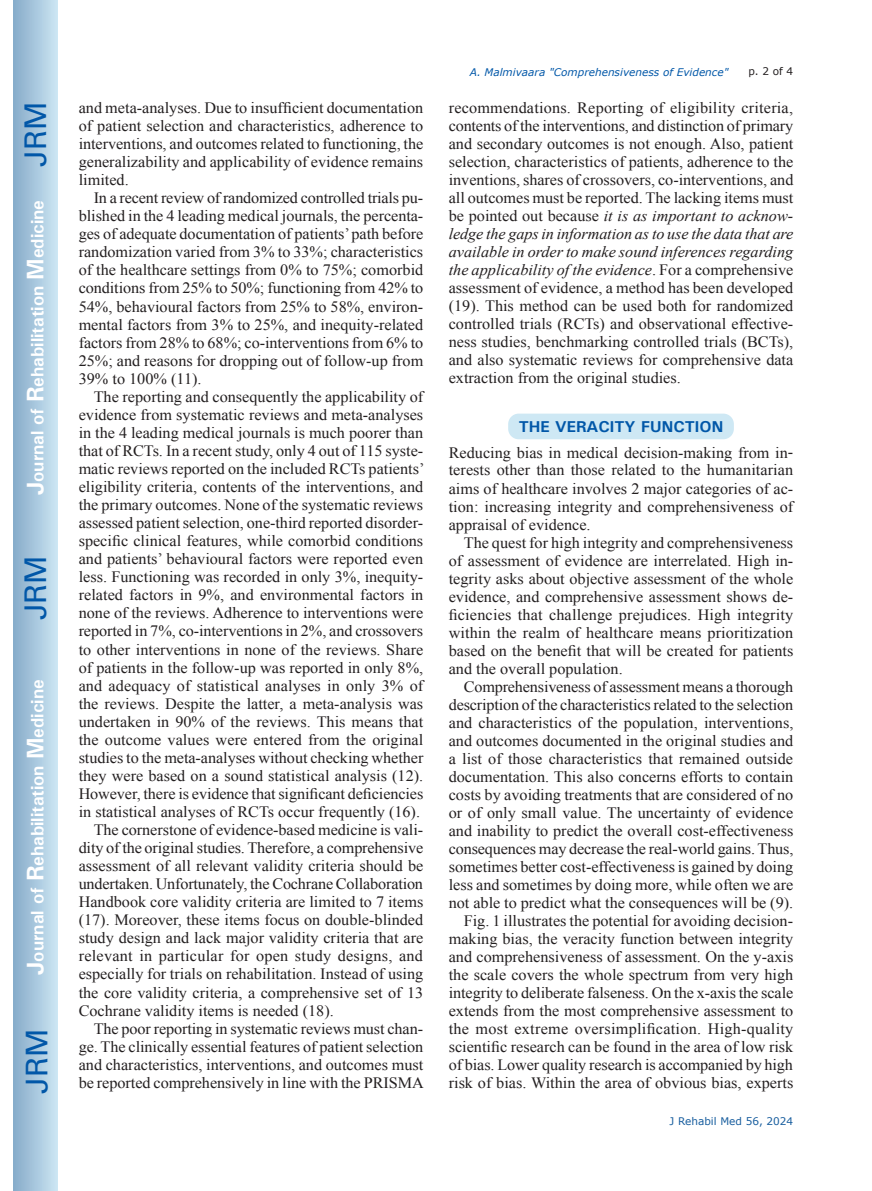
<style>
.page{position:relative;width:872px;height:1191px;background:#fff}
.page>*{position:absolute;margin:0;border:0;box-sizing:border-box;transform-origin:0 0}
.t1{font:30px "Univers";color:#0157a8}
.t2{font:700 18px "Univers";color:#fff}
.t3{font:15.75px/18px "Times New Roman";color:#231f20;text-align:justify}
.t4{font:700 15.75px "Univers";color:#0157a8}
.t5{font:italic 10.5px "Verdana";color:#0157a8}
.t6{font:10.5px "Verdana";color:#175d9e}
.t7{font:10.5px "Verdana";color:#231f20}
.s1{font-size:24px}
.s2{font-style:italic}
</style>
<div class="page">
<div style="left:14px;top:0;width:43px;height:1191px;background:linear-gradient(to right,#88acca,#cbe5f2)"></div>
<div style="left:508px;top:413px;width:226px;height:26px;background:#cee8f4;border-radius:10px"></div>
<h1 class="t1" style="left:18px;top:167px;width:67px;rotate:-90deg">JRM</h1>
<p class="t2" style="left:26px;top:495px;width:297px;rotate:-90deg"><span class="s1">J</span>ournal of <span class="s1">R</span>ehabilitation <span class="s1">M</span>edicine</p>
<h1 class="t1" style="left:18px;top:620px;width:67px;rotate:-90deg">JRM</h1>
<p class="t2" style="left:26px;top:974px;width:297px;rotate:-90deg"><span class="s1">J</span>ournal of <span class="s1">R</span>ehabilitation <span class="s1">M</span>edicine</p>
<h1 class="t1" style="left:19px;top:1093px;width:67px;rotate:-90deg">JRM</h1>
<p class="t3" style="left:79px;top:98px;width:346px">and meta-analyses. Due to insufficient documentation of patient selection and characteristics, adherence to interventions, and outcomes related to functioning, the generalizability and applicability of evidence remains limited.</p>
<p class="t3" style="left:79px;top:189px;width:346px;text-indent:15px">In a recent review of randomized controlled trials pu&shy;blished in the 4 leading medical journals, the percenta&shy;ges of adequate documentation of patients’ path before randomization varied from 3% to 33%; characteristics of the healthcare settings from 0% to 75%; comorbid conditions from 25% to 50%; functioning from 42% to 54%, behavioural factors from 25% to 58%, environ&shy;mental factors from 3% to 25%, and inequity-related factors from 28% to 68%; co-interventions from 6% to 25%; and reasons for dropping out of follow-up from 39% to 100% (11).</p>
<p class="t3" style="left:94px;top:387px;width:331px">The reporting and consequently the applicability of</p>
<p class="t3" style="left:79px;top:405px;width:346px">evidence from systematic reviews and meta-analyses</p>
<p class="t3" style="left:79px;top:423px;width:346px">in the 4 leading medical journals is much poorer than</p>
<p class="t3" style="left:79px;top:441px;width:346px">that of RCTs. In a recent study, only 4 out of 115 syste-</p>
<p class="t3" style="left:79px;top:459px;width:347px">matic reviews reported on the included RCTs patients’</p>
<p class="t3" style="left:79px;top:477px;width:346px">eligibility criteria, contents of the interventions, and</p>
<p class="t3" style="left:79px;top:495px;width:346px">the primary outcomes. None of the systematic reviews</p>
<p class="t3" style="left:79px;top:513px;width:346px">assessed patient selection, one-third reported disorder-</p>
<p class="t3" style="left:79px;top:531px;width:346px">specific clinical features, while comorbid conditions</p>
<p class="t3" style="left:79px;top:550px;width:346px">and patients’ behavioural factors were reported even</p>
<p class="t3" style="left:79px;top:568px;width:346px">less. Functioning was recorded in only 3%, inequity-</p>
<p class="t3" style="left:79px;top:586px;width:346px">related factors in 9%, and environmental factors in</p>
<p class="t3" style="left:79px;top:604px;width:346px">none of the reviews. Adherence to interventions were</p>
<p class="t3" style="left:79px;top:622px;width:346px">reported in 7%, co-interventions in 2%, and crossovers</p>
<p class="t3" style="left:79px;top:640px;width:346px">to other interventions in none of the reviews. Share</p>
<p class="t3" style="left:79px;top:658px;width:346px">of patients in the follow-up was reported in only 8%,</p>
<p class="t3" style="left:79px;top:676px;width:346px">and adequacy of statistical analyses in only 3% of</p>
<p class="t3" style="left:79px;top:694px;width:346px">the reviews. Despite the latter, a meta-analysis was</p>
<p class="t3" style="left:79px;top:712px;width:346px">undertaken in 90% of the reviews. This means that</p>
<p class="t3" style="left:79px;top:730px;width:346px">the outcome values were entered from the original</p>
<p class="t3" style="left:79px;top:748px;width:346px">studies to the meta-analyses without checking whether</p>
<p class="t3" style="left:79px;top:766px;width:346px">they were based on a sound statistical analysis (12).</p>
<p class="t3" style="left:79px;top:784px;width:346px">However, there is evidence that significant deficiencies</p>
<p class="t3" style="left:79px;top:802px;width:343px">in statistical analyses of RCTs occur frequently (16).</p>
<p class="t3" style="left:94px;top:820px;width:331px">The cornerstone of evidence-based medicine is vali-</p>
<p class="t3" style="left:79px;top:838px;width:346px">dity of the original studies. Therefore, a comprehensive</p>
<p class="t3" style="left:79px;top:856px;width:346px">assessment of all relevant validity criteria should be</p>
<p class="t3" style="left:79px;top:874px;width:346px">undertaken. Unfortunately, the Cochrane Collaboration</p>
<p class="t3" style="left:79px;top:892px;width:346px">Handbook core validity criteria are limited to 7 items</p>
<p class="t3" style="left:79px;top:910px;width:346px">(17). Moreover, these items focus on double-blinded</p>
<p class="t3" style="left:79px;top:928px;width:346px">study design and lack major validity criteria that are</p>
<p class="t3" style="left:79px;top:947px;width:346px">relevant in particular for open study designs, and</p>
<p class="t3" style="left:79px;top:965px;width:346px">especially for trials on rehabilitation. Instead of using</p>
<p class="t3" style="left:79px;top:983px;width:346px">the core validity criteria, a comprehensive set of 13</p>
<p class="t3" style="left:79px;top:1001px;width:257px">Cochrane validity items is needed (18).</p>
<p class="t3" style="left:94px;top:1019px;width:331px">The poor reporting in systematic reviews must chan-</p>
<p class="t3" style="left:79px;top:1037px;width:346px">ge. The clinically essential features of patient selection</p>
<p class="t3" style="left:79px;top:1055px;width:346px">and characteristics, interventions, and outcomes must</p>
<p class="t3" style="left:79px;top:1073px;width:347px">be reported comprehensively in line with the PRISMA</p>
<p class="t5" style="left:470px;top:65px;width:260px">A. Malmivaara "Comprehensiveness of Evidence"</p>
<p class="t7" style="left:748px;top:64px;width:46px">p. 2 of 4</p>
<p class="t3" style="left:449px;top:98px;width:346px">recommendations. Reporting of eligibility criteria, contents of the interventions, and distinction of primary and secondary outcomes is not enough. Also, patient selection, characteristics of patients, adherence to the inventions, shares of crossovers, co-interventions, and all outcomes must be reported. The lacking items must be pointed out because <span class="s2">it is as important to acknow&shy;ledge the gaps in information as to use the data that are available in order to make sound inferences regarding the applicability of the evidence</span>. For a comprehensive assessment of evidence, a method has been developed (19). This method can be used both for randomized controlled trials (RCTs) and observational effective&shy;ness studies, benchmarking controlled trials (BCTs), and also systematic reviews for comprehensive data extraction from the original studies.</p>
<p class="t4" style="left:518px;top:416px;width:206px">THE VERACITY FUNCTION</p>
<p class="t3" style="left:449px;top:443px;width:346px">Reducing bias in medical decision-making from in&shy;terests other than those related to the humanitarian aims of healthcare involves 2 major categories of ac&shy;tion: increasing integrity and comprehensiveness of appraisal of evidence.</p>
<p class="t3" style="left:449px;top:533px;width:346px;text-indent:15px">The quest for high integrity and comprehensiveness of assessment of evidence are interrelated. High in&shy;tegrity asks about objective assessment of the whole evidence, and comprehensive assessment shows de&shy;ficiencies that challenge prejudices. High integrity within the realm of healthcare means prioritization based on the benefit that will be created for patients and the overall population.</p>
<p class="t3" style="left:449px;top:677px;width:346px;text-align:right">Comprehensiveness of assessment means a thorough description of the characteristics related to the selection and characteristics of the population, interventions, and outcomes documented in the original studies and a list of those characteristics that remained outside documentation. This also concerns efforts to contain costs by avoiding treatments that are considered of no or of only small value. The uncertainty of evidence and inability to predict the overall cost-effectiveness consequences may decrease the real-world gains. Thus, sometimes better cost-effectiveness is gained by doing less and sometimes by doing more, while often we are not able to predict what the consequences will be (9).<br>Fig. 1 illustrates the potential for avoiding decision&shy;making bias, the veracity function between integrity and comprehensiveness of assessment. On the y-axis the scale covers the whole spectrum from very high integrity to deliberate falseness. On the x-axis the scale extends from the most comprehensive assessment to the most extreme oversimplification. High-quality scientific research can be found in the area of low risk of bias. Lower quality research is accompanied by high risk of bias. Within the area of obvious bias, experts</p>
<p class="t6" style="left:669px;top:1114px;width:125px">J Rehabil Med 56, 2024</p>
</div>
